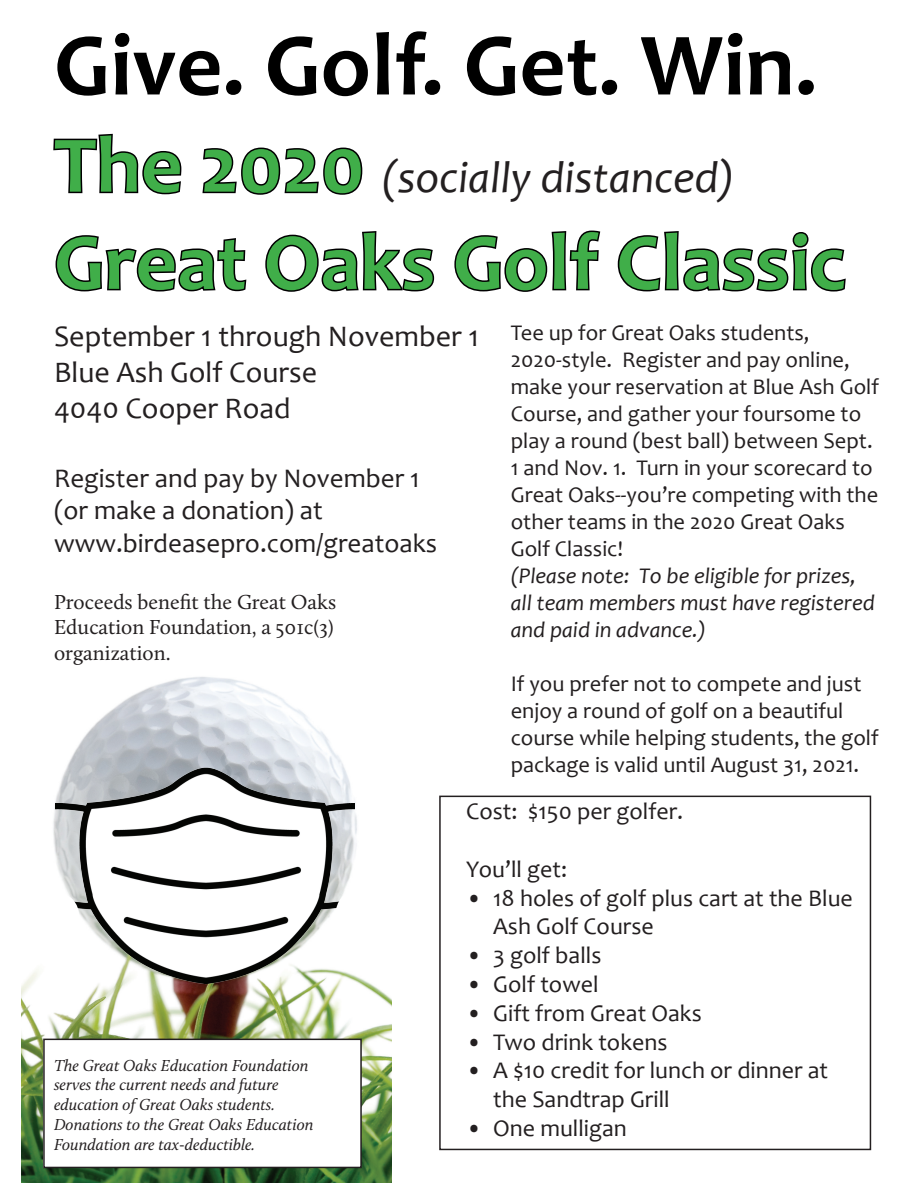
<style>
.page{position:relative;width:918px;height:1188px;background:#fff}
.page>*{position:absolute;margin:0;border:0;box-sizing:border-box;transform-origin:0 0}
.t1{font:700 90px "Candara";color:#000}
.t2{font:700 81px "Candara";color:#40ae49}
.t3{font:italic 45px "Candara";color:#231f20}
.t4{font:30px/36px "Candara";color:#231f20}
.t5{font:27px/32.4px "Candara";color:#231f20}
.t6{font:24px/28.8px "Candara";color:#231f20}
.t7{font:22.5px/27px "Candara";color:#231f20}
.t8{font:italic 22.5px/27px "Candara";color:#231f20}
.t9{font:21px/25.2px "Calluna";color:#231f20;text-align:justify}
.t10{font:italic 16.5px/19.8px "Calluna";color:#231f20}
.s1{font-weight:700;font-style:normal;font-size:81px;color:#40ae49}
</style>
<div class="page">
<img style="left:22px;top:806px;width:369px;height:377px">
<img style="left:55px;top:677px;width:300px;height:347px">
<div style="left:39px;top:894px;width:40px;height:44px;background:#fff;border-radius:50%"></div>
<div style="left:336px;top:891px;width:39px;height:48px;background:#fff;border-radius:50%"></div>
<svg style="left:53px;top:133px;width:129px;height:62px"></svg>
<svg style="left:202px;top:147px;width:161px;height:48px"></svg>
<svg style="left:55px;top:235px;width:192px;height:57px"></svg>
<svg style="left:265px;top:231px;width:170px;height:61px"></svg>
<svg style="left:454px;top:230px;width:147px;height:62px"></svg>
<svg style="left:617px;top:231px;width:229px;height:61px"></svg>
<div style="left:439px;top:796px;width:432px;height:354px;border:2px solid #231f20"></div>
<div style="left:44px;top:1039px;width:317px;height:128px;background:#fff"></div>
<div style="left:43px;top:1039px;width:319px;height:129px;border:2px solid #231f20"></div>
<h1 class="t1" style="left:54px;top:9px;width:765px">Give. Golf. Get. Win.</h1>
<h3 class="t3" style="left:54px;top:149px;width:682px"><span class="s1">The 2020</span> (socially distanced)</h3>
<h2 class="t2" style="left:54px;top:212px;width:793px">Great Oaks Golf Classic</h2>
<h3 class="t4" style="left:54px;top:318px;width:426px">September 1 through November 1<br>Blue Ash Golf Course<br>4040 Cooper Road</h3>
<p class="t7" style="left:511px;top:319px;width:370px">Tee up for Great Oaks students, 2020-style. Register and pay online, make your reservation at Blue Ash Golf Course, and gather your foursome to play a round (best ball) between Sept.<br>1 and Nov. 1. Turn in your scorecard to Great Oaks--you’re competing with the other teams in the 2020 Great Oaks Golf Classic!</p>
<p class="t8" style="left:511px;top:562px;width:366px">(Please note: To be eligible for prizes, all team members must have registered and paid in advance.)</p>
<p class="t7" style="left:511px;top:670px;width:370px">If you prefer not to compete and just enjoy a round of golf on a beautiful course while helping students, the golf package is valid until August 31, 2021.</p>
<p class="t6" style="left:466px;top:797px;width:219px">Cost: $150 per golfer.</p>
<p class="t6" style="left:466px;top:854px;width:102px">You’ll get:</p>
<p class="t6" style="left:493px;top:883px;width:361px;text-indent:-27px">• 18 holes of golf plus cart at the Blue<br>Ash Golf Course</p>
<p class="t6" style="left:466px;top:941px;width:137px">• 3 golf balls</p>
<p class="t6" style="left:466px;top:970px;width:134px">• Golf towel</p>
<p class="t6" style="left:466px;top:998px;width:237px">• Gift from Great Oaks</p>
<p class="t6" style="left:466px;top:1027px;width:203px">• Two drink tokens</p>
<p class="t6" style="left:493px;top:1056px;width:337px;text-indent:-27px">• A $10 credit for lunch or dinner at the Sandtrap Grill</p>
<p class="t6" style="left:466px;top:1114px;width:162px">• One mulligan</p>
<p class="t5" style="left:54px;top:462px;width:385px">Register and pay by November 1 (or make a donation) at www.birdeasepro.com/greatoaks</p>
<p class="t9" style="left:54px;top:589px;width:284px">Proceeds benefit the Great Oaks Education Foundation, a 501c(3) organization.</p>
<p class="t10" style="left:54px;top:1055px;width:261px">The Great Oaks Education Foundation serves the current needs and future education of Great Oaks students.<br>Donations to the Great Oaks Education Foundation are tax-deductible.</p>
</div>
